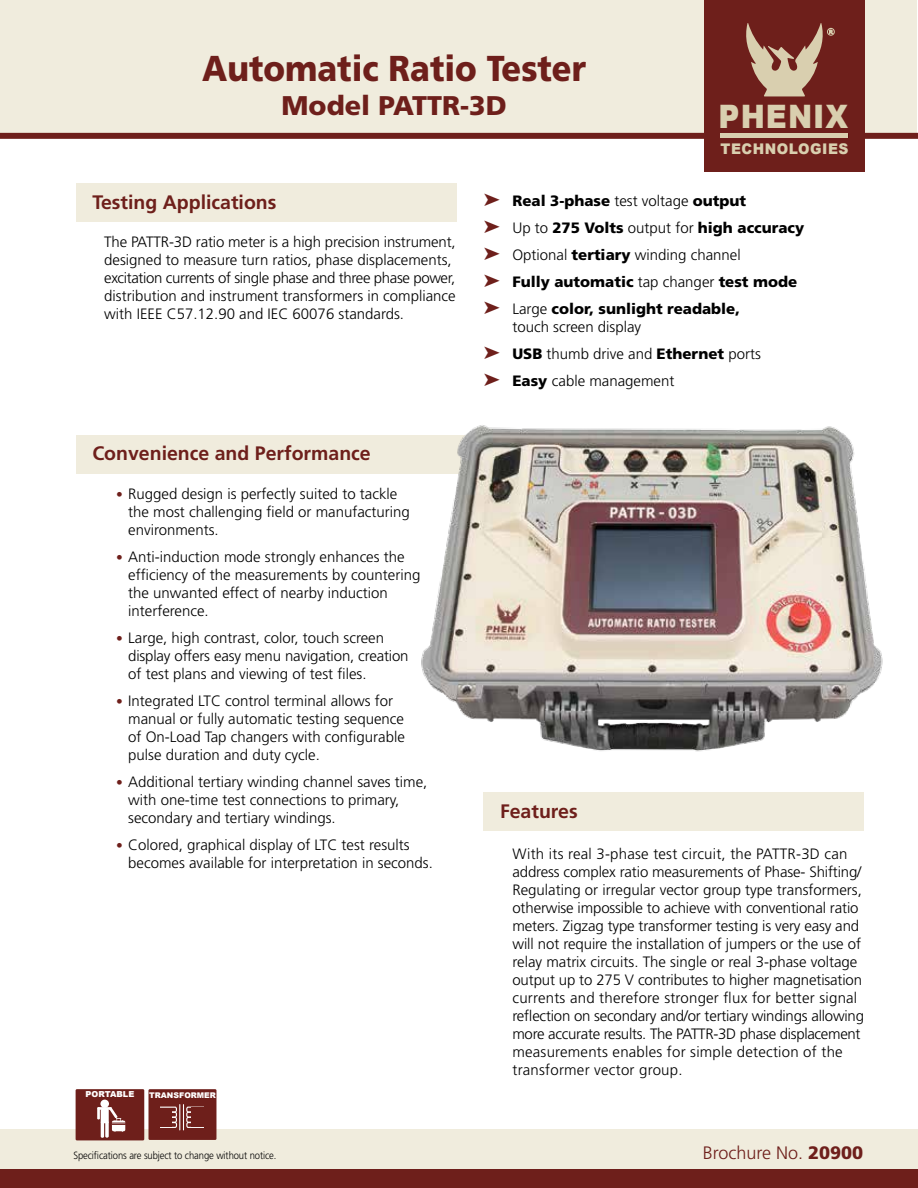
<style>
.page{position:relative;width:918px;height:1188px;background:#fff}
.page>*{position:absolute;margin:0;border:0;box-sizing:border-box;transform-origin:0 0}
.t1{font:900 36px "Frutiger";color:#6e1f1b;scale:.9 1}
.t2{font:900 32.4px "Arial";letter-spacing:.035em;color:#d9cfaf;scale:.9 1}
.t3{font:900 27px "Frutiger";color:#6e1f1b}
.t4{font:700 19.5px "Frutiger";color:#6e1f1b}
.t5{font:300 18px "Frutiger";color:#6e1f1b}
.t6{font:300 15px/18px "Frutiger";color:#000}
.t7{font:900 15px/27px "Frutiger";color:#000}
.t8{font:900 14.7px "Arial";letter-spacing:.035em;color:#d9cfaf;scale:.94 1}
.t9{font:300 10.5px "Frutiger";letter-spacing:-.01em;color:#000;scale:.9 1}
.t10{font:900 8.25px "Arial";color:#fff}
.t11{font:900 7.8px "Arial";color:#fff}
.s1{font-size:13.5px;color:#6e1f1b}
.s2{color:#6e1f1b}
.s3{font-weight:300}
.s4{font-weight:900}
</style>
<div class="page">
<div style="left:1px;top:1px;width:916px;height:132px;background:#f0ecdd"></div>
<div style="left:0;top:133px;width:918px;height:6px;background:#6e1f1b"></div>
<div style="left:0;top:1130px;width:918px;height:46px;background:#f0ecdd"></div>
<div style="left:0;top:1170px;width:918px;height:18px;background:#6e1f1b"></div>
<div style="left:76px;top:183px;width:380px;height:39px;background:#f0ecdd"></div>
<div style="left:76px;top:435px;width:398px;height:39px;background:#f0ecdd"></div>
<div style="left:484px;top:792px;width:380px;height:39px;background:#f0ecdd"></div>
<div style="left:704px;top:0;width:161px;height:172px;background:#6e1f1b"></div>
<div style="left:827px;top:28px;width:8px;height:8px;border:1px solid #d9cfaf;border-radius:50%"></div>
<svg style="left:746px;top:23px;width:87px;height:73px"></svg>
<hr style="left:721px;top:134px;width:127px;height:4px;background:#d9cfaf">
<div style="left:76px;top:1089px;width:68px;height:51px;background:#6e1f1b"></div>
<hr style="left:101px;top:1121px;width:3px;height:17px;background:#fff">
<svg style="left:105px;top:1121px;width:4px;height:17px"></svg>
<svg style="left:97px;top:1107px;width:3px;height:12px"></svg>
<div style="left:101px;top:1109px;width:8px;height:14px;background:#fff"></div>
<hr style="left:98px;top:1107px;width:14px;height:3px;background:#fff">
<div style="left:100px;top:1100px;width:9px;height:8px;background:#fff;border-radius:50%"></div>
<svg style="left:109px;top:1107px;width:17px;height:25px"></svg>
<div style="left:149px;top:1089px;width:67px;height:51px;background:#6e1f1b"></div>
<svg style="left:160px;top:1104px;width:44px;height:26px"></svg>
<img style="left:421px;top:425px;width:462px;height:327px">
<h1 class="t1" style="left:202px;top:46px;width:428px">Automatic Ratio Tester</h1>
<h3 class="t3" style="left:282px;top:89px;width:227px">Model PATTR-3D</h3>
<h2 class="t2" style="left:719px;top:93px;width:146px">PHENIX</h2>
<p class="t8" style="left:721px;top:138px;width:138px">TECHNOLOGIES</p>
<h3 class="t4" style="left:92px;top:191px;width:186px">Testing Applications</h3>
<p class="t6" style="left:104px;top:233px;width:353px">The PATTR-3D ratio meter is a high precision instrument, designed to measure turn ratios, phase displacements, excitation currents of single phase and three phase power, distribution and instrument transformers in compliance with IEEE C57.12.90 and IEC 60076 standards.</p>
<h3 class="t4" style="left:92px;top:442px;width:280px">Convenience and Performance</h3>
<p class="t6" style="left:128px;top:485px;width:283px;text-indent:-12px"><span class="s1">•</span> Rugged design is perfectly suited to tackle the most challenging field or manufacturing environments.</p>
<p class="t6" style="left:128px;top:548px;width:294px;text-indent:-12px"><span class="s1">•</span> Anti-induction mode strongly enhances the efficiency of the measurements by countering the unwanted effect of nearby induction interference.</p>
<p class="t6" style="left:128px;top:629px;width:282px;text-indent:-12px"><span class="s1">•</span> Large, high contrast, color, touch screen display offers easy menu navigation, creation of test plans and viewing of test files.</p>
<p class="t6" style="left:128px;top:692px;width:278px;text-indent:-12px"><span class="s1">•</span> Integrated LTC control terminal allows for manual or fully automatic testing sequence of On-Load Tap changers with configurable pulse duration and duty cycle.</p>
<p class="t6" style="left:128px;top:773px;width:301px;text-indent:-12px"><span class="s1">•</span> Additional tertiary winding channel saves time, with one-time test connections to primary, secondary and tertiary windings.</p>
<p class="t6" style="left:128px;top:836px;width:306px;text-indent:-12px"><span class="s1">•</span> Colored, graphical display of LTC test results becomes available for interpretation in seconds.</p>
<p class="t10" style="left:86px;top:1090px;width:50px">PORTABLE</p>
<p class="t11" style="left:149px;top:1091px;width:68px">TRANSFORMER</p>
<p class="t7" style="left:484px;top:187px;width:322px"><span class="s2">➤</span> Real 3-phase <span class="s3">test voltage</span> output<br><span class="s2">➤</span> <span class="s3">Up to</span> 275 Volts <span class="s3">output for</span> high accuracy <span class="s2">➤</span> <span class="s3">Optional</span> tertiary <span class="s3">winding channel<br></span><span class="s2">➤</span> Fully automatic <span class="s3">tap changer</span> test mode <span class="s2">➤</span> <span class="s3">Large</span> color, sunlight readable,</p>
<p class="t6" style="left:484px;top:313px;width:279px;line-height:27px;text-indent:29px">touch screen display<br><span class="s2">➤</span> <span class="s4">USB</span> thumb drive and <span class="s4">Ethernet</span> ports <span class="s2">➤</span> <span class="s4">Easy</span> cable management</p>
<h3 class="t4" style="left:500px;top:800px;width:79px">Features</h3>
<p class="t6" style="left:512px;top:844px;width:353px">With its real 3-phase test circuit, the PATTR-3D can address complex ratio measurements of Phase- Shifting/ Regulating or irregular vector group type transformers, otherwise impossible to achieve with conventional ratio meters. Zigzag type transformer testing is very easy and will not require the installation of jumpers or the use of relay matrix circuits. The single or real 3-phase voltage output up to 275 V contributes to higher magnetisation currents and therefore stronger flux for better signal reflection on secondary and/or tertiary windings allowing more accurate results. The PATTR-3D phase displacement measurements enables for simple detection of the transformer vector group.</p>
<p class="t9" style="left:73px;top:1149px;width:227px">Specifications are subject to change without notice.</p>
<p class="t5" style="left:703px;top:1142px;width:162px">Brochure No. <span class="s4">20900</span></p>
</div>
